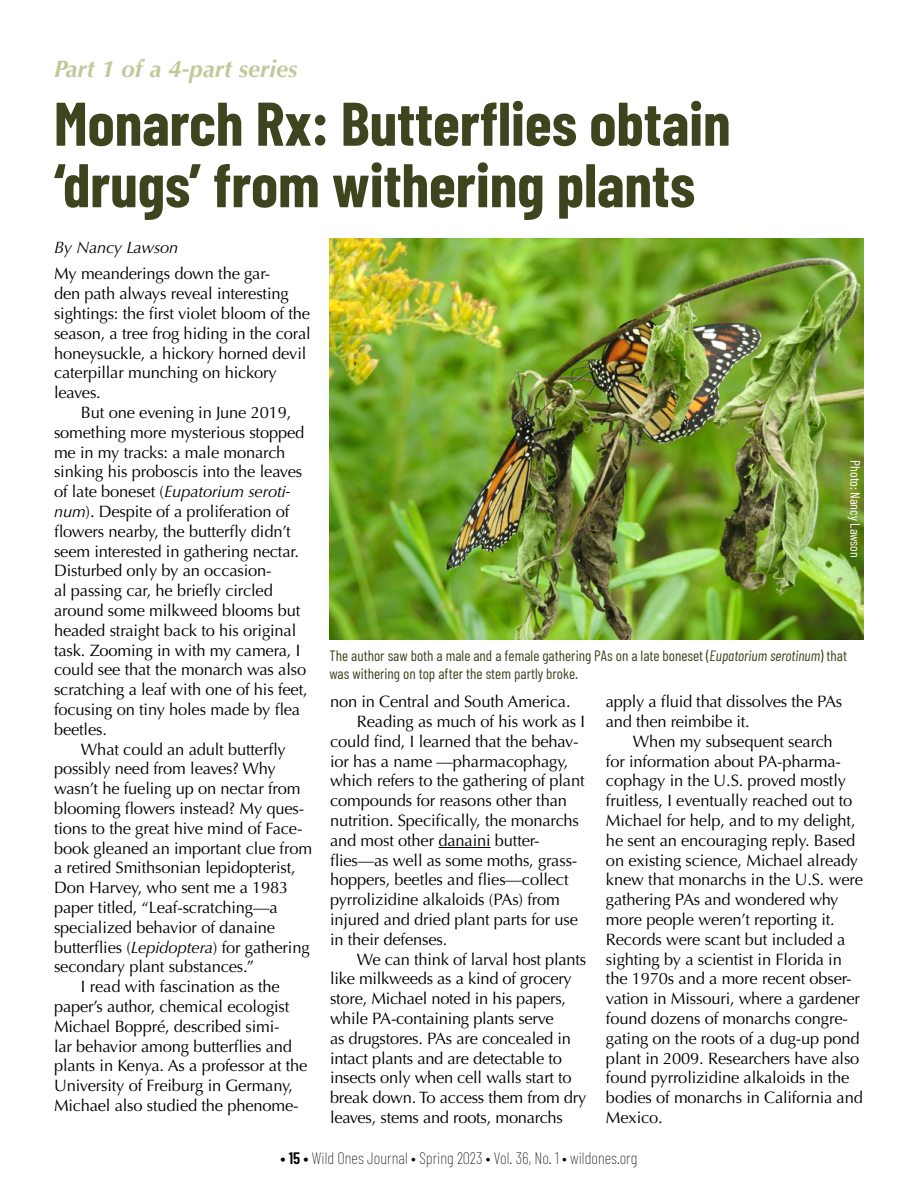
<style>
.page{position:relative;width:918px;height:1188px;background:#fff}
.page>*{position:absolute;margin:0;border:0;box-sizing:border-box;transform-origin:0 0}
.t1{font:700 61.5px/61.5px "Barlow Condensed";color:#3d441e}
.t2{font:italic 700 24px "Optima";color:#c5c79b}
.t3{font:16.5px/19.8px "Optima";letter-spacing:-.01em;color:#000}
.t4{font:100 16.5px "Barlow Condensed";color:#000}
.t5{font:italic 16.5px "Optima";letter-spacing:-.01em;color:#000}
.t6{font:15px/18px "Barlow Condensed";color:#3d441e}
.t7{font:13.5px "Barlow Condensed";color:#fff}
.s1{font-style:italic}
.s2{font-weight:600}
</style>
<div class="page">
<hr style="left:438px;top:847px;width:53px;height:1px;background:#000">
<img style="left:329px;top:238px;width:535px;height:401px">
<h2 class="t2" style="left:54px;top:54px;width:245px">Part 1 of a 4-part series</h2>
<h1 class="t1" style="left:54px;top:91px;width:678px">Monarch Rx: Butterflies obtain ‘drugs’ from withering plants</h1>
<p class="t5" style="left:54px;top:238px;width:126px">By Nancy Lawson</p>
<p class="t3" style="left:54px;top:264px;width:258px">My meanderings down the gar-<br>den path always reveal interesting sightings: the first violet bloom of the season, a tree frog hiding in the coral honeysuckle, a hickory horned devil caterpillar munching on hickory leaves.</p>
<p class="t3" style="left:54px;top:403px;width:255px;text-indent:27px">But one evening in June 2019, something more mysterious stopped me in my tracks: a male monarch sinking his proboscis into the leaves of late boneset (<span class="s1">Eupatorium seroti&shy;num</span>). Despite of a proliferation of flowers nearby, the butterfly didn’t seem interested in gathering nectar.<br>Disturbed only by an occasion-<br>al passing car, he briefly circled around some milkweed blooms but headed straight back to his original task. Zooming in with my camera, I could see that the monarch was also scratching a leaf with one of his feet, focusing on tiny holes made by flea beetles.</p>
<p class="t3" style="left:81px;top:739px;width:206px">What could an adult butterfly</p>
<p class="t3" style="left:54px;top:759px;width:223px">possibly need from leaves? Why</p>
<p class="t3" style="left:54px;top:779px;width:248px">wasn’t he fueling up on nectar from</p>
<p class="t3" style="left:54px;top:799px;width:252px">blooming flowers instead? My ques-</p>
<p class="t3" style="left:54px;top:818px;width:250px">tions to the great hive mind of Face-</p>
<p class="t3" style="left:54px;top:838px;width:260px">book gleaned an important clue from</p>
<p class="t3" style="left:54px;top:858px;width:243px">a retired Smithsonian lepidopterist,</p>
<p class="t3" style="left:54px;top:878px;width:236px">Don Harvey, who sent me a 1983</p>
<p class="t3" style="left:54px;top:898px;width:225px">paper titled, “Leaf-scratching—a</p>
<p class="t3" style="left:54px;top:917px;width:223px">specialized behavior of danaine</p>
<p class="t3" style="left:54px;top:937px;width:257px">butterflies (<span class="s1">Lepidoptera</span>) for gathering</p>
<p class="t3" style="left:54px;top:957px;width:202px">secondary plant substances.”</p>
<p class="t3" style="left:81px;top:977px;width:200px">I read with fascination as the</p>
<p class="t3" style="left:54px;top:997px;width:237px">paper’s author, chemical ecologist</p>
<p class="t3" style="left:54px;top:1016px;width:227px">Michael Boppré, described simi-</p>
<p class="t3" style="left:54px;top:1036px;width:240px">lar behavior among butterflies and</p>
<p class="t3" style="left:54px;top:1056px;width:255px">plants in Kenya. As a professor at the</p>
<p class="t3" style="left:54px;top:1076px;width:241px">University of Freiburg in Germany,</p>
<p class="t3" style="left:54px;top:1096px;width:246px">Michael also studied the phenome-</p>
<p class="t7" style="left:864px;top:460px;width:99px;rotate:90deg">Photo: Nancy Lawson</p>
<p class="t6" style="left:329px;top:646px;width:519px">The author saw both a male and a female gathering PAs on a late boneset (<span class="s1">Eupatorium serotinum</span>) that was withering on top after the stem partly broke.</p>
<p class="t3" style="left:330px;top:692px;width:242px">non in Central and South America.</p>
<p class="t3" style="left:357px;top:712px;width:230px">Reading as much of his work as I</p>
<p class="t3" style="left:330px;top:732px;width:250px">could find, I learned that the behav-</p>
<p class="t3" style="left:330px;top:751px;width:240px">ior has a name —pharmacophagy,</p>
<p class="t3" style="left:330px;top:771px;width:256px">which refers to the gathering of plant</p>
<p class="t3" style="left:330px;top:791px;width:238px">compounds for reasons other than</p>
<p class="t3" style="left:330px;top:811px;width:250px">nutrition. Specifically, the monarchs</p>
<p class="t3" style="left:330px;top:831px;width:211px">and most other danaini butter-</p>
<p class="t3" style="left:330px;top:850px;width:249px">flies—as well as some moths, grass-</p>
<p class="t3" style="left:330px;top:870px;width:240px">hoppers, beetles and flies—collect</p>
<p class="t3" style="left:330px;top:890px;width:231px">pyrrolizidine alkaloids (PAs) from</p>
<p class="t3" style="left:330px;top:910px;width:250px">injured and dried plant parts for use</p>
<p class="t3" style="left:330px;top:930px;width:119px">in their defenses.</p>
<p class="t3" style="left:357px;top:949px;width:231px">We can think of larval host plants</p>
<p class="t3" style="left:330px;top:969px;width:243px">like milkweeds as a kind of grocery</p>
<p class="t3" style="left:330px;top:989px;width:238px">store, Michael noted in his papers,</p>
<p class="t3" style="left:330px;top:1009px;width:225px">while PA-containing plants serve</p>
<p class="t3" style="left:330px;top:1029px;width:243px">as drugstores. PAs are concealed in</p>
<p class="t3" style="left:330px;top:1048px;width:233px">intact plants and are detectable to</p>
<p class="t3" style="left:330px;top:1068px;width:243px">insects only when cell walls start to</p>
<p class="t3" style="left:330px;top:1088px;width:258px">break down. To access them from dry</p>
<p class="t3" style="left:330px;top:1108px;width:234px">leaves, stems and roots, monarchs</p>
<p class="t3" style="left:606px;top:692px;width:238px">apply a fluid that dissolves the PAs and then reimbibe it.</p>
<p class="t3" style="left:606px;top:732px;width:259px;text-indent:27px">When my subsequent search<br>for information about PA-pharma&shy;cophagy in the U.S. proved mostly fruitless, I eventually reached out to Michael for help, and to my delight, he sent an encouraging reply. Based on existing science, Michael already knew that monarchs in the U.S. were gathering PAs and wondered why more people weren’t reporting it.<br>Records were scant but included a sighting by a scientist in Florida in the 1970s and a more recent obser&shy;vation in Missouri, where a gardener found dozens of monarchs congre&shy;gating on the roots of a dug-up pond plant in 2009. Researchers have also found pyrrolizidine alkaloids in the bodies of monarchs in California and Mexico.</p>
<p class="t4" style="left:281px;top:1148px;width:358px"><span class="s2">• 15 •</span> Wild Ones Journal • Spring 2023 • Vol. 36, No. 1 • wildones.org</p>
</div>
